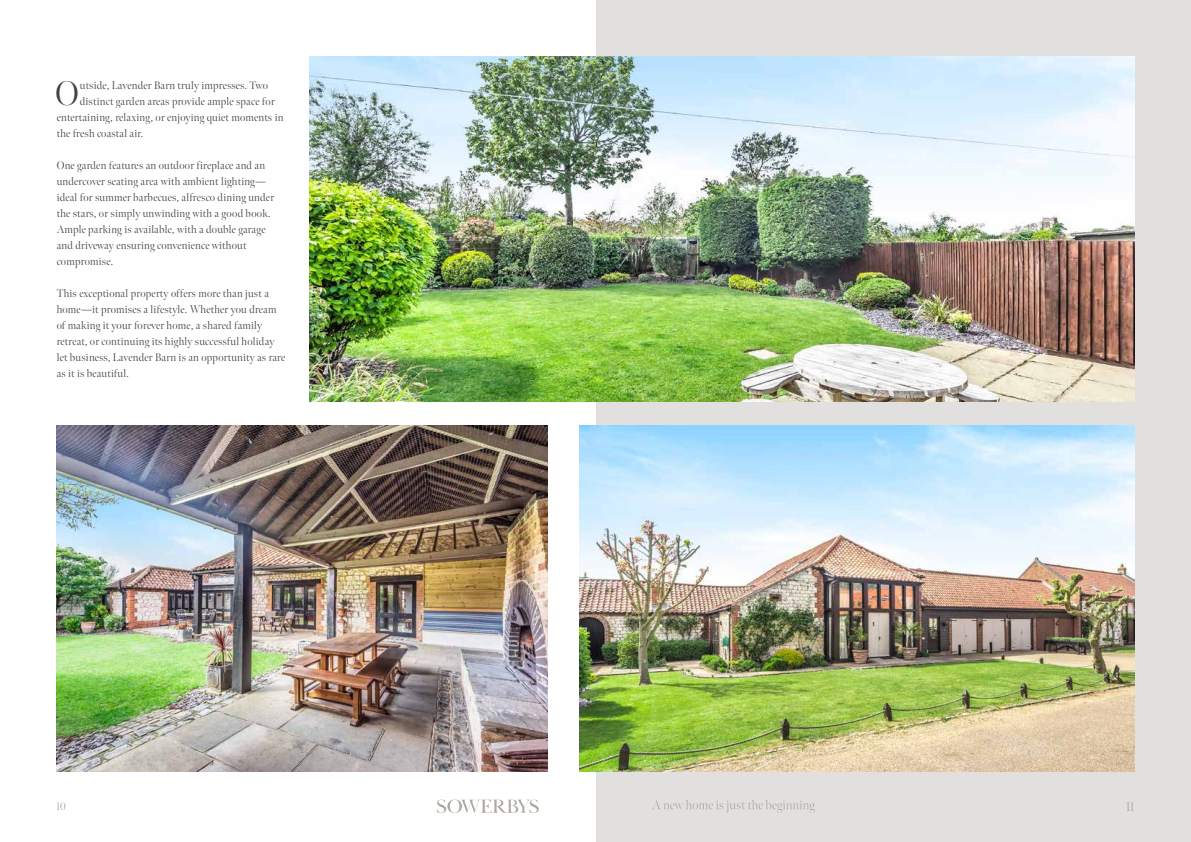
<style>
.page{position:relative;width:1191px;height:842px;background:#fff}
.page>*{position:absolute;margin:0;border:0;box-sizing:border-box;transform-origin:0 0}
.t1{font:300 34px "Meno Banner";color:#434141}
.t2{font:300 13px "Meno Banner";color:#ada8a0}
.t3{font:300 11px/16px "Meno Banner";letter-spacing:.02em;color:#434141}
.t4{font:300 11px "Meno Banner";color:#ada8a0}
</style>
<div class="page">
<div style="left:595px;top:0;width:596px;height:842px;background:#e2e0df"></div>
<svg style="left:437px;top:799px;width:102px;height:14px"></svg>
<svg style="left:652px;top:800px;width:162px;height:13px"></svg>
<img style="left:57px;top:426px;width:490px;height:345px">
<img style="left:580px;top:426px;width:554px;height:345px">
<img style="left:310px;top:57px;width:824px;height:345px">
<h1 class="t1" style="left:55px;top:73px;width:25px">O</h1>
<p class="t3" style="left:80px;top:78px;width:190px">utside, Lavender Barn truly impresses. Two</p>
<p class="t3" style="left:80px;top:94px;width:196px">distinct garden areas provide ample space for</p>
<p class="t3" style="left:57px;top:110px;width:228px">entertaining, relaxing, or enjoying quiet moments in</p>
<p class="t3" style="left:57px;top:126px;width:88px">the fresh coastal air.</p>
<p class="t3" style="left:57px;top:158px;width:219px">One garden features an outdoor fireplace and an undercover seating area with ambient lighting— ideal for summer barbecues, alfresco dining under the stars, or simply unwinding with a good book.<br>Ample parking is available, with a double garage and driveway ensuring convenience without compromise.</p>
<p class="t3" style="left:57px;top:286px;width:230px">This exceptional property offers more than just a home—it promises a lifestyle. Whether you dream of making it your forever home, a shared family retreat, or continuing its highly successful holiday let business, Lavender Barn is an opportunity as rare as it is beautiful.</p>
<p class="t4" style="left:57px;top:799px;width:11px">10</p>
<p class="t2" style="left:1126px;top:798px;width:10px">11</p>
</div>
